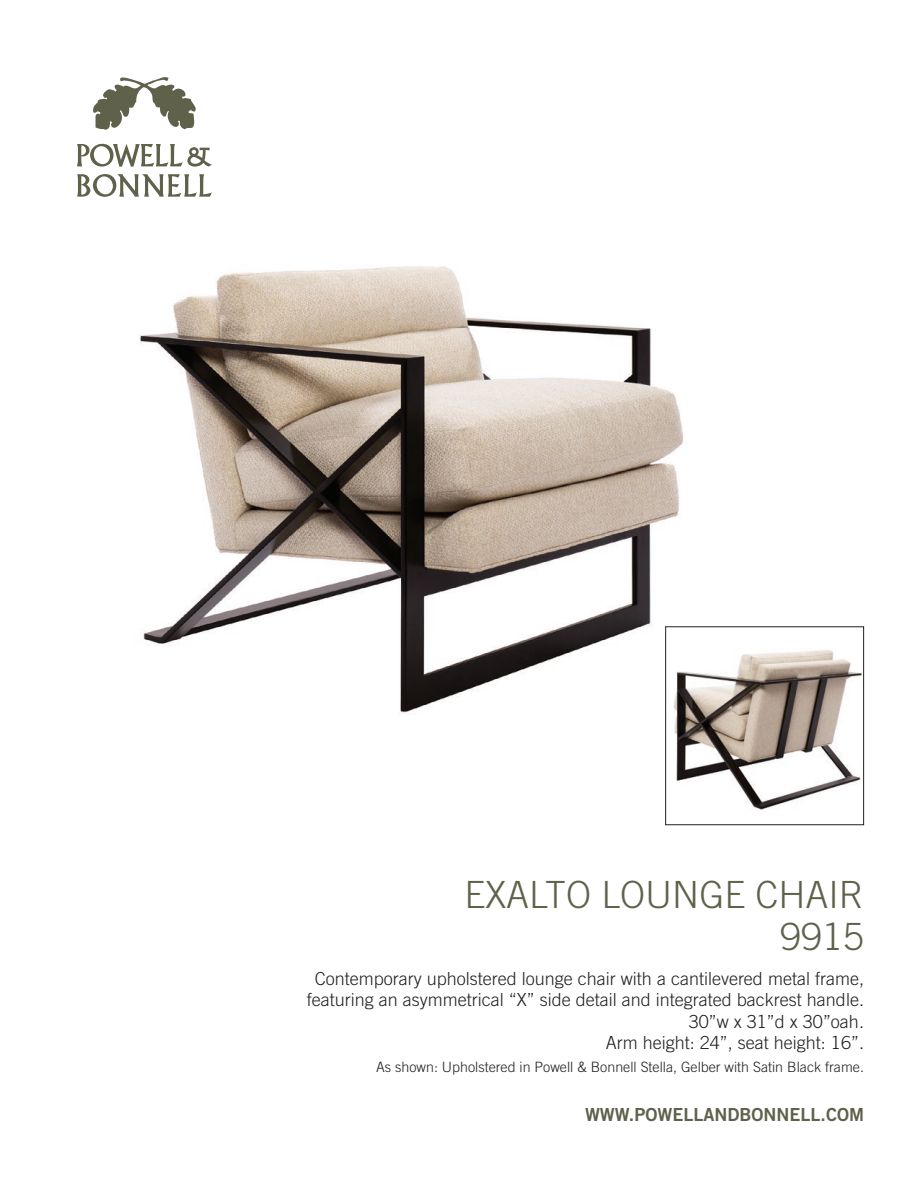
<style>
.page{position:relative;width:918px;height:1188px;background:#fff}
.page>*{position:absolute;margin:0;border:0;box-sizing:border-box;transform-origin:0 0}
.t1{font:300 37.5px/42px "Trade Gothic";color:#60614b;text-align:right}
.t2{font:300 18px/21.6px "Trade Gothic";color:#231f20;text-align:right}
.t3{font:18px "Trade Gothic Bold Two";color:#60614b}
.t4{font:300 14.25px "Trade Gothic";color:#231f20}
</style>
<div class="page">
<img style="left:140px;top:266px;width:544px;height:447px">
<svg style="left:93px;top:77px;width:103px;height:53px"></svg>
<svg style="left:77px;top:144px;width:135px;height:23px"></svg>
<svg style="left:77px;top:174px;width:135px;height:23px"></svg>
<img style="left:667px;top:628px;width:195px;height:182px">
<div style="left:665px;top:626px;width:199px;height:199px;border:1px solid #231f20"></div>
<h1 class="t1" style="left:465px;top:873px;width:401px">EXALTO LOUNGE CHAIR<br>9915</h1>
<p class="t2" style="left:307px;top:967px;width:559px">Contemporary upholstered lounge chair with a cantilevered metal frame, featuring an asymmetrical “X” side detail and integrated backrest handle.<br>30”w x 31”d x 30”oah.<br>Arm height: 24”, seat height: 16”.</p>
<p class="t4" style="left:376px;top:1058px;width:489px">As shown: Upholstered in Powell &amp; Bonnell Stella, Gelber with Satin Black frame.</p>
<p class="t3" style="left:585px;top:1103px;width:280px">WWW.POWELLANDBONNELL.COM</p>
</div>
